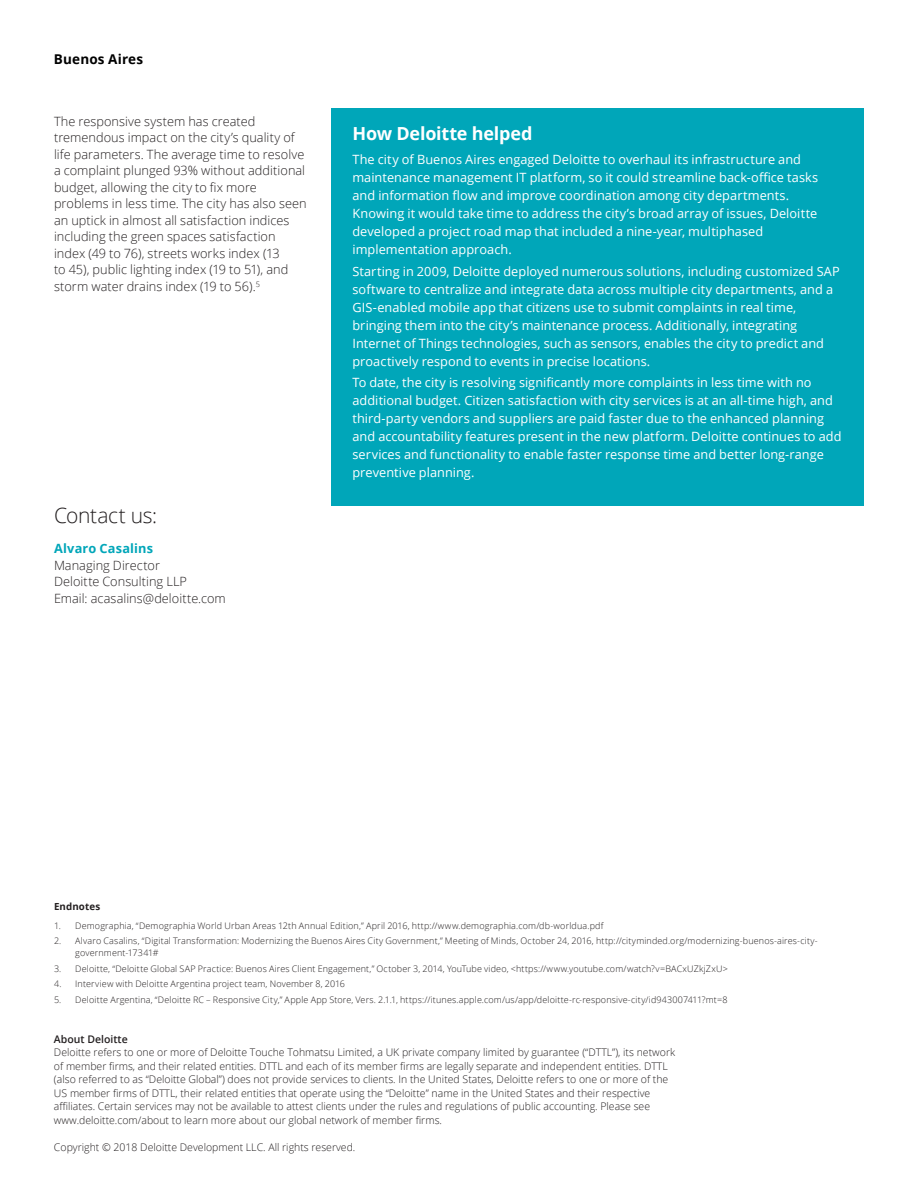
<style>
.page{position:relative;width:918px;height:1188px;background:#fff}
.page>*{position:absolute;margin:0;border:0;box-sizing:border-box;transform-origin:0 0}
.Introduction__14_18p{font:300 21px "Open Sans";letter-spacing:-.015em;color:#231f20}
.Small_heading_bold{font:700 18px "Open Sans";letter-spacing:-.01em;color:#fff}
.Subhead_B__8_5_12pt{font:700 13.5px "Open Sans";letter-spacing:.015em;color:#000}
.Body_copy__white_8_5{font:12.75px/18px "Open Sans";letter-spacing:.005em;color:#fff}
.Body_copy__8_5_12pt{font:300 12.75px/16.5px "Open Sans";letter-spacing:.005em;color:#231f20}
.Introduction__14_18p-2{font:700 12.75px "Open Sans";letter-spacing:.015em;color:#00a6b9}
.Footer_copy{font:300 10.5px/13.5px "Open Sans";color:#231f20}
.Footer_copy-2{font:600 10.5px "Open Sans";color:#231f20}
.Body_copy__8_5_12pt-2{font:700 9.75px "Open Sans";letter-spacing:.01em;color:#231f20}
.t1{font:300 9px/12px "Open Sans";letter-spacing:.015em;color:#231f20}
</style>
<div class="page">
<div style="left:331px;top:108px;width:533px;height:398px;background:#00a6b9"></div>
<p class="Subhead_B__8_5_12pt" style="left:54px;top:50px;width:91px">Buenos Aires</p>
<p class="Body_copy__8_5_12pt" style="left:54px;top:113px;width:254px">The responsive system has created tremendous impact on the city’s quality of life parameters. The average time to resolve a complaint plunged 93% without additional budget, allowing the city to fix more problems in less time. The city has also seen an uptick in almost all satisfaction indices including the green spaces satisfaction index (49 to 76), streets works index (13<br>to 45), public lighting index (19 to 51), and storm water drains index (19 to 56).<sup>5</sup></p>
<p class="Small_heading_bold" style="left:352px;top:120px;width:181px">How Deloitte helped</p>
<p class="Body_copy__white_8_5" style="left:352px;top:150px;width:467px">The city of Buenos Aires engaged Deloitte to overhaul its infrastructure and maintenance management IT platform, so it could streamline back-office tasks and information flow and improve coordination among city departments.<br>Knowing it would take time to address the city’s broad array of issues, Deloitte developed a project road map that included a nine-year, multiphased implementation approach.</p>
<p class="Body_copy__white_8_5" style="left:352px;top:262px;width:489px">Starting in 2009, Deloitte deployed numerous solutions, including customized SAP software to centralize and integrate data across multiple city departments, and a GIS-enabled mobile app that citizens use to submit complaints in real time, bringing them into the city’s maintenance process. Additionally, integrating Internet of Things technologies, such as sensors, enables the city to predict and proactively respond to events in precise locations.</p>
<p class="Body_copy__white_8_5" style="left:352px;top:373px;width:491px">To date, the city is resolving significantly more complaints in less time with no additional budget. Citizen satisfaction with city services is at an all-time high, and third-party vendors and suppliers are paid faster due to the enhanced planning and accountability features present in the new platform. Deloitte continues to add services and functionality to enable faster response time and better long-range preventive planning.</p>
<p class="Introduction__14_18p" style="left:54px;top:501px;width:105px">Contact us:</p>
<p class="Introduction__14_18p-2" style="left:54px;top:540px;width:101px">Alvaro Casalins</p>
<p class="Body_copy__8_5_12pt" style="left:54px;top:557px;width:108px">Managing Director</p>
<p class="Body_copy__8_5_12pt" style="left:54px;top:573px;width:135px">Deloitte Consulting LLP</p>
<p class="Body_copy__8_5_12pt" style="left:54px;top:590px;width:173px">Email: acasalins@deloitte.com</p>
<p class="Body_copy__8_5_12pt-2" style="left:54px;top:900px;width:48px">Endnotes</p>
<p class="t1" style="left:54px;top:919px;width:551px">1. Demographia, “Demographia World Urban Areas 12th Annual Edition,” April 2016, http://www.demographia.com/db-worldua.pdf</p>
<p class="t1" style="left:75px;top:935px;width:744px;text-indent:-21px">2. Alvaro Casalins, “Digital Transformation: Modernizing the Buenos Aires City Government,” Meeting of Minds, October 24, 2016, http://cityminded.org/modernizing-buenos-aires-city&shy;government-17341#</p>
<p class="t1" style="left:54px;top:962px;width:675px">3. Deloitte, “Deloitte Global SAP Practice: Buenos Aires Client Engagement,” October 3, 2014, YouTube video, &lt;https://www.youtube.com/watch?v=BACxUZkjZxU&gt;</p>
<p class="t1" style="left:54px;top:978px;width:293px">4. Interview with Deloitte Argentina project team, November 8, 2016</p>
<p class="t1" style="left:54px;top:993px;width:675px">5. Deloitte Argentina, “Deloitte RC – Responsive City,” Apple App Store, Vers. 2.1.1, https://itunes.apple.com/us/app/deloitte-rc-responsive-city/id943007411?mt=8</p>
<p class="Footer_copy-2" style="left:54px;top:1031px;width:75px">About Deloitte</p>
<p class="Footer_copy" style="left:54px;top:1045px;width:623px">Deloitte refers to one or more of Deloitte Touche Tohmatsu Limited, a UK private company limited by guarantee (“DTTL”), its network of member firms, and their related entities. DTTL and each of its member firms are legally separate and independent entities. DTTL (also referred to as “Deloitte Global”) does not provide services to clients. In the United States, Deloitte refers to one or more of the US member firms of DTTL, their related entities that operate using the “Deloitte” name in the United States and their respective affiliates. Certain services may not be available to attest clients under the rules and regulations of public accounting. Please see www.deloitte.com/about to learn more about our global network of member firms.</p>
<p class="Footer_copy" style="left:54px;top:1140px;width:303px">Copyright © 2018 Deloitte Development LLC. All rights reserved.</p>
</div>
